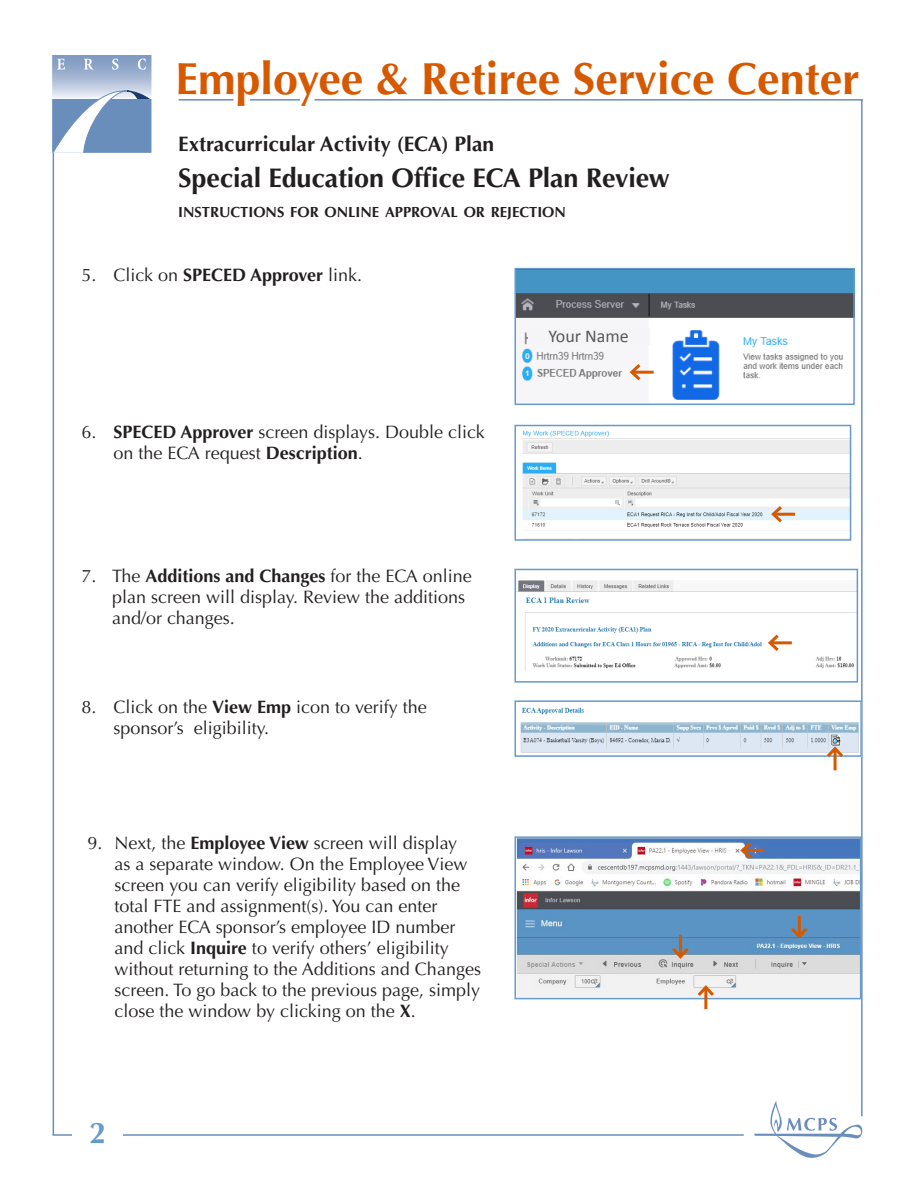
<style>
.page{position:relative;width:918px;height:1188px;background:#fff}
.page>*{position:absolute;margin:0;border:0;box-sizing:border-box;transform-origin:0 0}
.t1{font:700 45px "Optima LT Std";color:#d65900}
.t2{font:700 30px "Optima LT Std";color:#69c}
.t3{font:700 27px "Optima LT Std";letter-spacing:-.005em;color:#231f20}
.t4{font:700 21px "Optima LT Std";color:#231f20}
.t5{font:18px/21px "Optima LT Std";color:#231f20}
.t6{font:18px "Calibri";color:#57585a}
.t7{font:700 14.7px "Optima LT Std";color:#231f20}
.s1{font-weight:700}
</style>
<div class="page">
<hr style="left:53px;top:55px;width:1px;height:1080px;background:#6a8ebc">
<hr style="left:179px;top:99px;width:55px;height:2px;background:#6a8ebc">
<hr style="left:250px;top:99px;width:50px;height:2px;background:#6a8ebc">
<hr style="left:315px;top:99px;width:548px;height:2px;background:#6a8ebc">
<hr style="left:861px;top:99px;width:2px;height:1017px;background:#6a8ebc">
<hr style="left:53px;top:1134px;width:691px;height:2px;background:#6a8ebc">
<svg style="left:754px;top:1101px;width:108px;height:57px"></svg>
<svg style="left:53px;top:55px;width:99px;height:97px;background:#98afcf"></svg>
<div style="left:73px;top:1107px;width:50px;height:51px;background:#fff"></div>
<img style="left:518px;top:271px;width:334px;height:129px">
<div style="left:515px;top:268px;width:340px;height:137px;border:2px solid #69c"></div>
<div style="left:528px;top:328px;width:121px;height:17px;background:#f5f5f7"></div>
<hr style="left:632px;top:371px;width:22px;height:3px;background:#d65900">
<svg style="left:627px;top:361px;width:17px;height:23px"></svg>
<img style="left:520px;top:707px;width:339px;height:46px">
<div style="left:515px;top:700px;width:347px;height:57px;border:2px solid #69c"></div>
<img style="left:518px;top:839px;width:340px;height:157px">
<div style="left:515px;top:836px;width:346px;height:163px;border:2px solid #69c"></div>
<hr style="left:798px;top:916px;width:3px;height:20px;background:#d65900">
<svg style="left:788px;top:925px;width:23px;height:16px"></svg>
<hr style="left:742px;top:849px;width:22px;height:3px;background:#d65900">
<svg style="left:738px;top:839px;width:16px;height:23px"></svg>
<img style="left:522px;top:430px;width:326px;height:98px">
<div style="left:515px;top:425px;width:336px;height:116px;border:2px solid #69c"></div>
<hr style="left:773px;top:513px;width:22px;height:3px;background:#d65900">
<svg style="left:769px;top:503px;width:16px;height:23px"></svg>
<hr style="left:834px;top:749px;width:3px;height:21px;background:#d65900">
<svg style="left:824px;top:744px;width:22px;height:16px"></svg>
<img style="left:518px;top:581px;width:337px;height:90px">
<div style="left:515px;top:569px;width:343px;height:114px;border:2px solid #69c"></div>
<hr style="left:770px;top:641px;width:22px;height:3px;background:#d65900">
<svg style="left:766px;top:632px;width:16px;height:22px"></svg>
<hr style="left:679px;top:935px;width:3px;height:22px;background:#d65900">
<svg style="left:669px;top:945px;width:23px;height:16px"></svg>
<hr style="left:704px;top:987px;width:3px;height:22px;background:#d65900">
<svg style="left:695px;top:983px;width:22px;height:16px"></svg>
<h1 class="t1" style="left:176px;top:53px;width:686px">Employee &amp; Retiree Service Center</h1>
<p class="t4" style="left:178px;top:132px;width:318px">Extracurricular Activity (ECA) Plan</p>
<h3 class="t3" style="left:178px;top:162px;width:493px">Special Education Office ECA Plan Review</h3>
<p class="t7" style="left:178px;top:203px;width:389px">INSTRUCTIONS FOR ONLINE APPROVAL OR REJECTION</p>
<p class="t5" style="left:81px;top:265px;width:282px">5. Click on <span class="s1">SPECED Approver</span> link.</p>
<p class="t5" style="left:113px;top:421px;width:373px;text-indent:-32px">6. <span class="s1">SPECED Approver</span> screen displays. Double click on the ECA request <span class="s1">Description</span>.</p>
<p class="t5" style="left:112px;top:565px;width:361px;text-indent:-31px">7. The <span class="s1">Additions and Changes</span> for the ECA online plan screen will display. Review the additions and/or changes.</p>
<p class="t5" style="left:113px;top:696px;width:315px;text-indent:-32px">8. Click on the <span class="s1">View Emp</span> icon to verify the sponsor’s eligibility.</p>
<p class="t5" style="left:114px;top:833px;width:368px;text-indent:-27px">9. Next, the <span class="s1">Employee View</span> screen will display<br>as a separate window. On the Employee View screen you can verify eligibility based on the total FTE and assignment(s). You can enter another ECA sponsor’s employee ID number and click <span class="s1">Inquire</span> to verify others’ eligibility without returning to the Additions and Changes screen. To go back to the previous page, simply close the window by clicking on the <span class="s1">X</span>.</p>
<h2 class="t2" style="left:90px;top:1116px;width:18px">2</h2>
<p class="t6" style="left:549px;top:323px;width:82px">Your Name</p>
</div>
